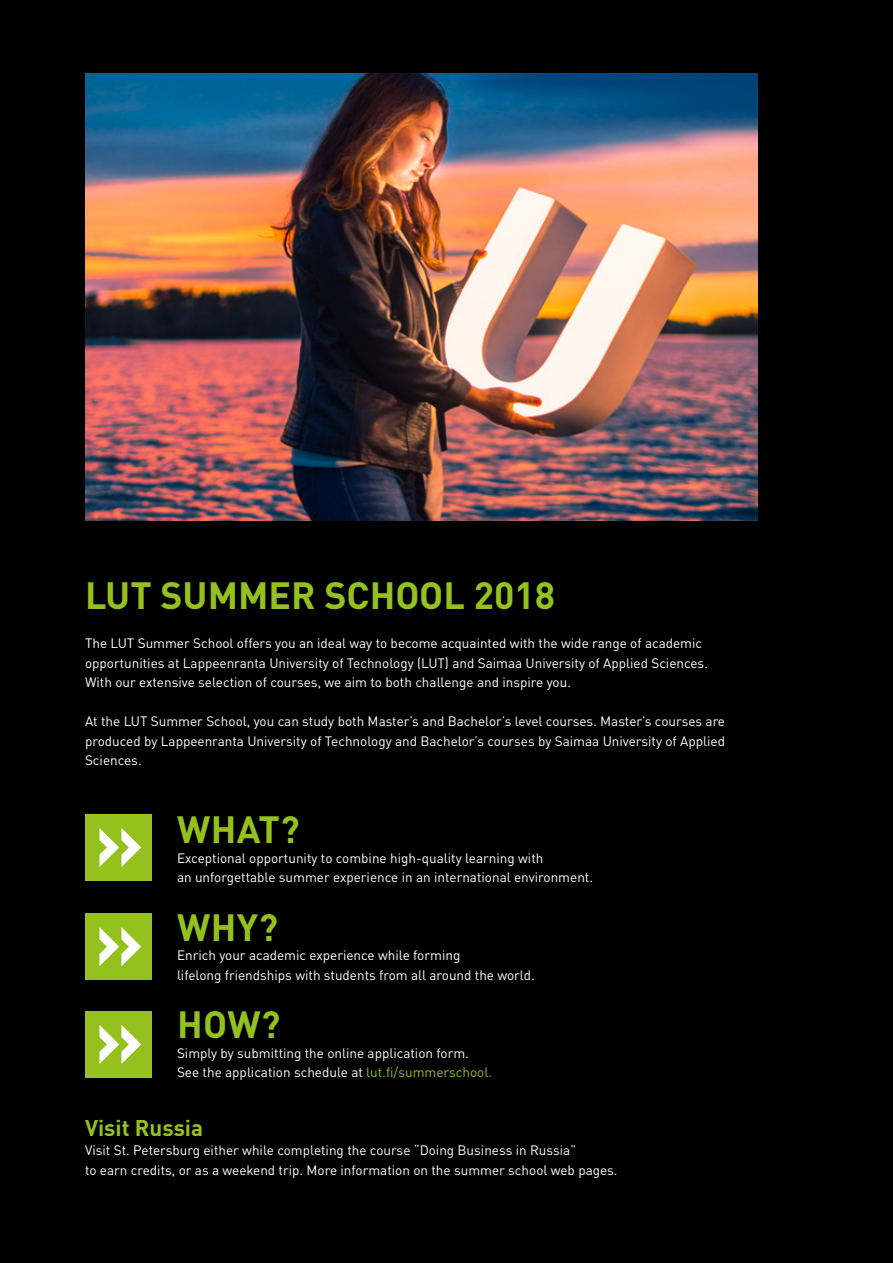
<style>
.page{position:relative;width:893px;height:1263px;background:#fff}
.page>*{position:absolute;margin:0;border:0;box-sizing:border-box;transform-origin:0 0}
.t1{font:700 79.05px "DIN Pro";color:#fff}
.t2{font:700 37.5px "DIN Pro";color:#95c11f}
.t3{font:700 22.5px "DIN Pro";color:#95c11f}
.t4{font:13.5px/19.5px "DIN Pro";color:#fff}
.s1{color:#95c11f}
</style>
<div class="page">
<img style="left:0;top:0;width:893px;height:1263px">
<p class="t2" style="left:85px;top:564px;width:472px">LUT SUMMER SCHOOL 2018</p>
<p class="t4" style="left:85px;top:632px;width:624px">The LUT Summer School offers you an ideal way to become acquainted with the wide range of academic opportunities at Lappeenranta University of Technology (LUT) and Saimaa University of Applied Sciences.<br>With our extensive selection of courses, we aim to both challenge and inspire you.</p>
<p class="t4" style="left:85px;top:710px;width:642px;text-align:justify">At the LUT Summer School, you can study both Master’s and Bachelor’s level courses. Master’s courses are produced by Lappeenranta University of Technology and Bachelor’s courses by Saimaa University of Applied Sciences.</p>
<p class="t2" style="left:177px;top:798px;width:124px">WHAT?</p>
<p class="t4" style="left:177px;top:847px;width:418px">Exceptional opportunity to combine high-quality learning with<br>an unforgettable summer experience in an international environment.</p>
<p class="t2" style="left:177px;top:896px;width:102px">WHY?</p>
<p class="t4" style="left:177px;top:944px;width:359px">Enrich your academic experience while forming<br>lifelong friendships with students from all around the world.</p>
<p class="t2" style="left:177px;top:993px;width:105px">HOW?</p>
<p class="t4" style="left:177px;top:1042px;width:316px">Simply by submitting the online application form.<br>See the application schedule at <span class="s1">lut.fi/summerschool.</span></p>
<p class="t3" style="left:85px;top:1109px;width:120px">Visit Russia</p>
<p class="t4" style="left:85px;top:1139px;width:534px">Visit St. Petersburg either while completing the course “Doing Business in Russia”<br>to earn credits, or as a weekend trip. More information on the summer school web pages.</p>
<p class="t1" style="left:94px;top:775px;width:51px">»</p>
<p class="t1" style="left:94px;top:874px;width:51px">»</p>
<p class="t1" style="left:94px;top:972px;width:51px">»</p>
</div>
